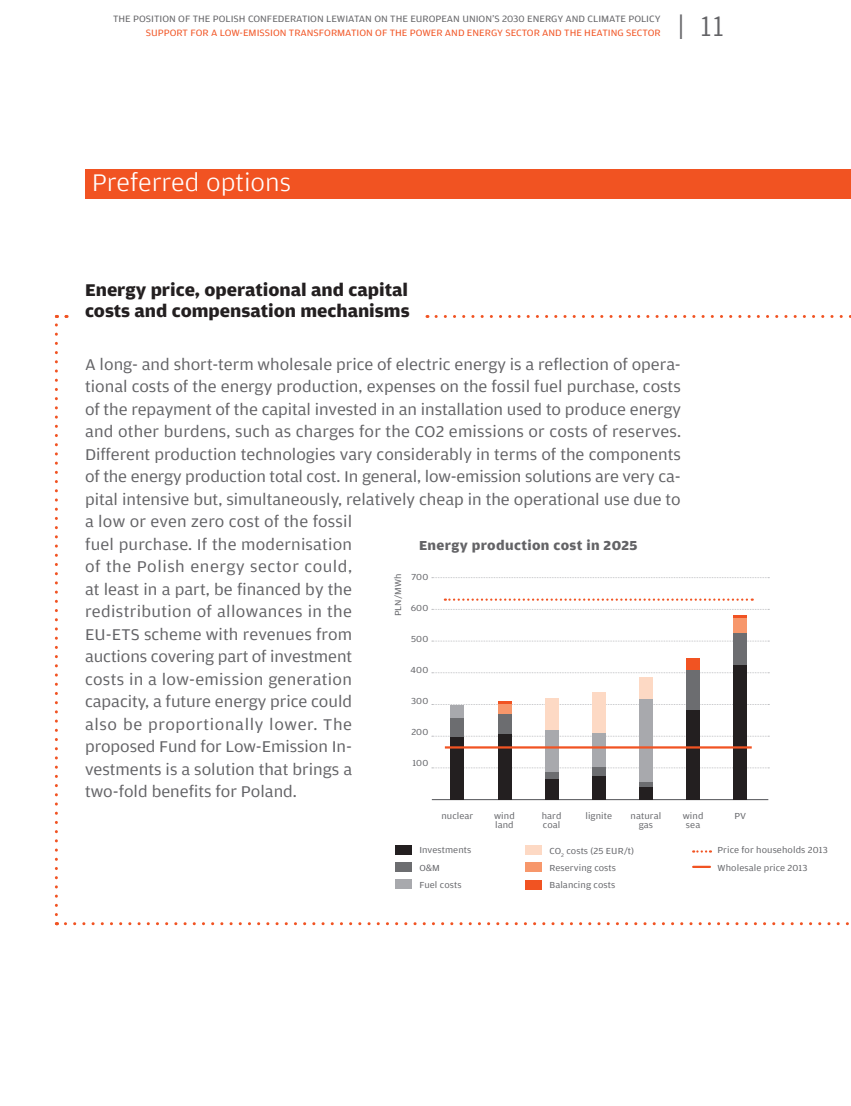
<style>
.page{position:relative;width:851px;height:1106px;background:#fff}
.page>*{position:absolute;margin:0;border:0;box-sizing:border-box;transform-origin:0 0}
.t1{font:300 30px "Amplitude Wide";color:#636366}
.dzial{font:300 25.5px "Amplitude Wide";color:#fff}
.txt{font:700 18px/21px "Amplitude Wide";color:#231f20}
.txt-2{font:16.5px/22.5px "Amplitude Wide";color:#636366}
.tyt{font:700 13.8px "Amplitude Wide";letter-spacing:.025em;color:#636366}
.t2{font:9.75px "Amplitude Wide";color:#636366}
.t3{font:9.75px "Amplitude Wide";color:#f15322}
.t4{font:9.3px/17.1px "Amplitude Wide";letter-spacing:.01em;color:#646569}
</style>
<div class="page">
<svg style="left:436px;top:315px;width:415px;height:3px"></svg>
<svg style="left:65px;top:922px;width:784px;height:3px"></svg>
<svg style="left:432px;top:767px;width:337px;height:1px"></svg>
<svg style="left:432px;top:735px;width:337px;height:1px"></svg>
<svg style="left:432px;top:704px;width:337px;height:1px"></svg>
<svg style="left:432px;top:672px;width:337px;height:1px"></svg>
<svg style="left:432px;top:577px;width:337px;height:1px"></svg>
<svg style="left:432px;top:640px;width:337px;height:1px"></svg>
<svg style="left:432px;top:609px;width:337px;height:1px"></svg>
<div style="left:395px;top:845px;width:16px;height:10px;background:#231f20"></div>
<div style="left:395px;top:862px;width:16px;height:10px;background:#6c6d70"></div>
<div style="left:395px;top:879px;width:16px;height:10px;background:#a8a9ad"></div>
<div style="left:525px;top:845px;width:16px;height:10px;background:#fdd9c4"></div>
<div style="left:525px;top:862px;width:16px;height:10px;background:#f7976b"></div>
<div style="left:525px;top:879px;width:16px;height:10px;background:#f15322"></div>
<hr style="left:432px;top:799px;width:336px;height:1px;background:#646569">
<svg style="left:445px;top:598px;width:307px;height:2px"></svg>
<svg style="left:693px;top:850px;width:17px;height:2px"></svg>
<div style="left:733px;top:615px;width:14px;height:134px;background:#f15322"></div>
<div style="left:733px;top:618px;width:14px;height:135px;background:#f7976b"></div>
<div style="left:733px;top:633px;width:14px;height:135px;background:#6c6d70"></div>
<div style="left:686px;top:658px;width:14px;height:90px;background:#f15322"></div>
<div style="left:686px;top:670px;width:14px;height:89px;background:#6c6d70"></div>
<div style="left:639px;top:677px;width:13px;height:85px;background:#fdd9c4"></div>
<div style="left:639px;top:699px;width:13px;height:85px;background:#a8a9ad"></div>
<div style="left:639px;top:782px;width:13px;height:12px;background:#6c6d70"></div>
<div style="left:592px;top:692px;width:13px;height:48px;background:#fdd9c4"></div>
<div style="left:592px;top:733px;width:13px;height:37px;background:#a8a9ad"></div>
<div style="left:592px;top:767px;width:13px;height:23px;background:#6c6d70"></div>
<div style="left:544px;top:698px;width:14px;height:43px;background:#fdd9c4"></div>
<div style="left:544px;top:730px;width:14px;height:43px;background:#a8a9ad"></div>
<div style="left:544px;top:771px;width:14px;height:21px;background:#6c6d70"></div>
<div style="left:497px;top:701px;width:14px;height:65px;background:#f15322"></div>
<div style="left:497px;top:704px;width:14px;height:65px;background:#f7976b"></div>
<div style="left:497px;top:714px;width:14px;height:65px;background:#6c6d70"></div>
<div style="left:450px;top:705px;width:14px;height:63px;background:#a8a9ad"></div>
<div style="left:450px;top:717px;width:14px;height:63px;background:#6c6d70"></div>
<div style="left:450px;top:736px;width:14px;height:63px;background:#231f20"></div>
<div style="left:497px;top:734px;width:14px;height:65px;background:#231f20"></div>
<div style="left:544px;top:779px;width:14px;height:20px;background:#231f20"></div>
<div style="left:592px;top:776px;width:13px;height:23px;background:#231f20"></div>
<div style="left:639px;top:787px;width:13px;height:12px;background:#231f20"></div>
<div style="left:686px;top:710px;width:14px;height:89px;background:#231f20"></div>
<div style="left:733px;top:665px;width:14px;height:134px;background:#231f20"></div>
<hr style="left:445px;top:746px;width:306px;height:2px;background:#f15322">
<hr style="left:693px;top:865px;width:16px;height:3px;background:#f15322">
<div style="left:85px;top:169px;width:765px;height:29px;background:#f15322"></div>
<svg style="left:55px;top:315px;width:12px;height:599px"></svg>
<p class="t2" style="left:113px;top:13px;width:549px">THE POSITION OF THE POLISH CONFEDERATION LEWIATAN ON THE EUROPEAN UNION’S 2030 ENERGY AND CLIMATE POLICY</p>
<p class="t3" style="left:146px;top:26px;width:516px">SUPPORT FOR A LOW-EMISSION TRANSFORMATION OF THE POWER AND ENERGY SECTOR AND THE HEATING SECTOR</p>
<h1 class="t1" style="left:678px;top:8px;width:48px">| 11</h1>
<p class="dzial" style="left:92px;top:167px;width:200px">Preferred options</p>
<p class="txt" style="left:85px;top:280px;width:326px">Energy price, operational and capital costs and compensation mechanisms</p>
<p class="txt-2" style="left:85px;top:353px;width:597px">A long- and short-term wholesale price of electric energy is a reflection of opera&shy;tional costs of the energy production, expenses on the fossil fuel purchase, costs of the repayment of the capital invested in an installation used to produce energy and other burdens, such as charges for the CO2 emissions or costs of reserves.<br>Different production technologies vary considerably in terms of the components of the energy production total cost. In general, low-emission solutions are very ca&shy;pital intensive but, simultaneously, relatively cheap in the operational use due to a low or even zero cost of the fossil<br>fuel purchase. If the modernisation<br>of the Polish energy sector could,<br>at least in a part, be financed by the<br>redistribution of allowances in the<br>EU-ETS scheme with revenues from<br>auctions covering part of investment<br>costs in a low-emission generation<br>capacity, a future energy price could<br>also be proportionally lower. The<br>proposed Fund for Low-Emission In-<br>vestments is a solution that brings a<br>two-fold benefits for Poland.</p>
<p class="tyt" style="left:419px;top:536px;width:220px">Energy production cost in 2025</p>
<p class="t4" style="left:389px;top:616px;width:44px;rotate:-90deg">PLN/MWh</p>
<p class="t4" style="left:411px;top:569px;width:18px">700</p>
<p class="t4" style="left:410px;top:599px;width:19px">600</p>
<p class="t4" style="left:411px;top:630px;width:19px">500</p>
<p class="t4" style="left:410px;top:661px;width:19px">400</p>
<p class="t4" style="left:411px;top:692px;width:19px">300</p>
<p class="t4" style="left:411px;top:723px;width:18px">200</p>
<p class="t4" style="left:412px;top:754px;width:17px">100</p>
<p class="t4" style="left:441px;top:807px;width:33px">nuclear</p>
<p class="t4" style="left:494px;top:811px;width:22px;line-height:9px">wind land</p>
<p class="t4" style="left:541px;top:811px;width:21px;line-height:9px">hard coal</p>
<p class="t4" style="left:585px;top:807px;width:28px">lignite</p>
<p class="t4" style="left:630px;top:811px;width:32px;line-height:9px;text-align:center">natural gas</p>
<p class="t4" style="left:682px;top:811px;width:22px;line-height:9px;text-align:center">wind sea</p>
<p class="t4" style="left:734px;top:807px;width:13px">PV</p>
<p class="t4" style="left:419px;top:842px;width:54px">Investments<br>O&amp;M<br>Fuel costs</p>
<p class="t4" style="left:549px;top:842px;width:86px">CO<sub>2</sub> costs (25 EUR/t)<br>Reserving costs<br>Balancing costs</p>
<p class="t4" style="left:717px;top:842px;width:111px">Price for households 2013<br>Wholesale price 2013</p>
</div>
